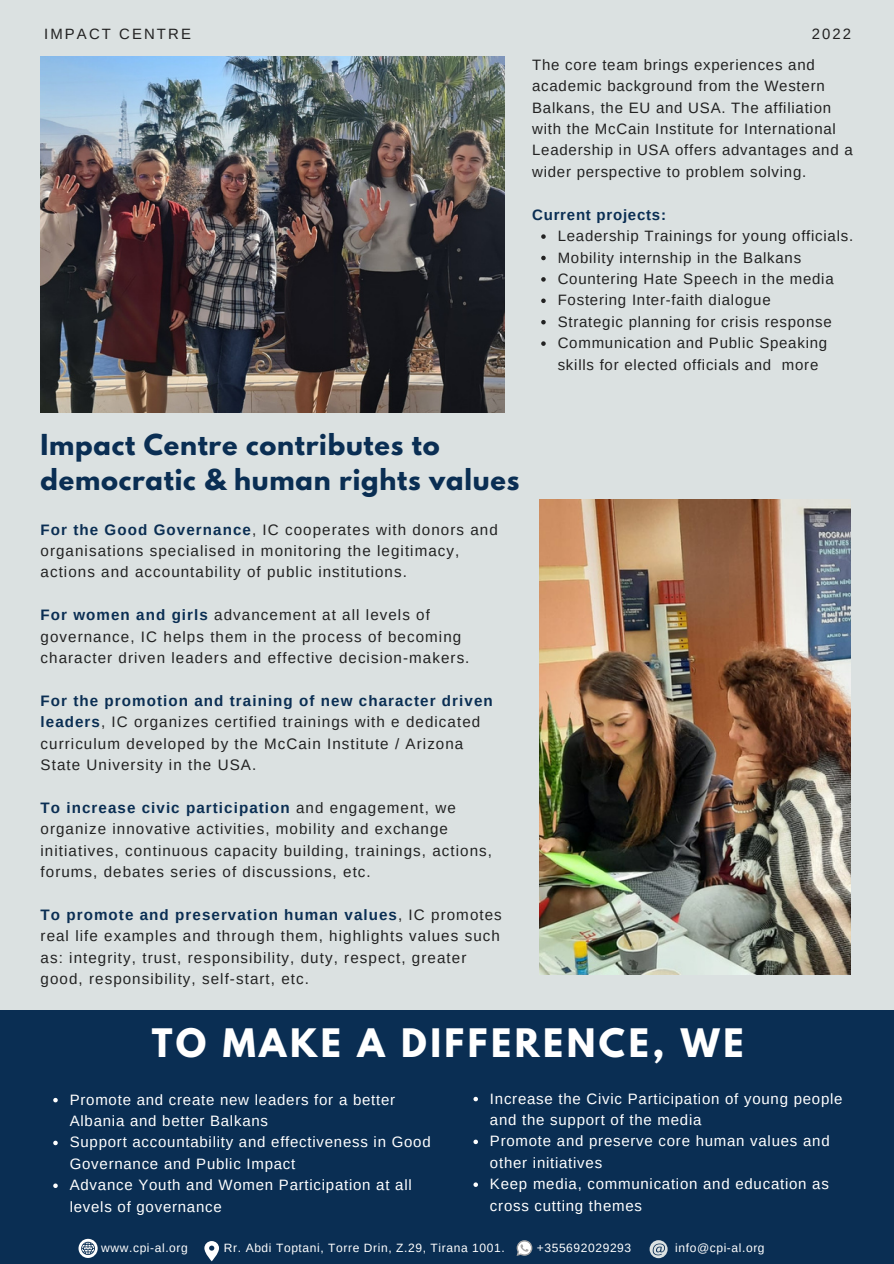
<style>
.page{position:relative;width:894px;height:1264px;background:#fff}
.page>*{position:absolute;margin:0;border:0;box-sizing:border-box;transform-origin:0 0}
.t1{font:700 34.8px "League Spartan";letter-spacing:.1em;color:#fff}
.t2{font:700 25.65px/35px "League Spartan";letter-spacing:.03em;color:#0a2e53}
.t3{font:15.15px/21.5px "Arimo";letter-spacing:.07em;color:#222}
.t4{font:15px/21.5px "Arimo";letter-spacing:.05em;color:#222}
.t5{font:15px/21.5px "Arimo";letter-spacing:.05em;color:#fff}
.t6{font:700 15px "Arimo";letter-spacing:.05em;color:#0a2e53}
.t7{font:14.85px "Arimo";letter-spacing:.14em;color:#222}
.t8{font:12px "Arimo";letter-spacing:.05em;color:#fff}
.s1{font-weight:700;color:#0a2e53}
</style>
<div class="page">
<div style="left:0;top:0;width:893px;height:1263px;background:#dbe1e1"></div>
<div style="left:0;top:1010px;width:893px;height:253px;background:#0a2e53"></div>
<img style="left:41px;top:56px;width:463px;height:356px">
<img style="left:539px;top:499px;width:311px;height:475px">
<svg style="left:78px;top:1238px;width:20px;height:19px"></svg>
<svg style="left:204px;top:1241px;width:15px;height:20px"></svg>
<svg style="left:516px;top:1240px;width:16px;height:15px"></svg>
<svg style="left:649px;top:1240px;width:18px;height:18px"></svg>
<svg style="left:541px;top:234px;width:4px;height:5px"></svg>
<svg style="left:541px;top:256px;width:4px;height:4px"></svg>
<svg style="left:541px;top:277px;width:4px;height:5px"></svg>
<svg style="left:541px;top:298px;width:4px;height:5px"></svg>
<svg style="left:541px;top:320px;width:4px;height:4px"></svg>
<svg style="left:541px;top:341px;width:4px;height:5px"></svg>
<svg style="left:53px;top:1097px;width:5px;height:5px"></svg>
<svg style="left:53px;top:1140px;width:5px;height:5px"></svg>
<svg style="left:53px;top:1183px;width:5px;height:4px"></svg>
<svg style="left:473px;top:1096px;width:5px;height:5px"></svg>
<svg style="left:473px;top:1139px;width:5px;height:5px"></svg>
<svg style="left:473px;top:1182px;width:5px;height:4px"></svg>
<p class="t7" style="left:44px;top:26px;width:148px">IMPACT CENTRE</p>
<p class="t7" style="left:811px;top:26px;width:41px">2022</p>
<p class="t4" style="left:532px;top:54px;width:322px">The core team brings experiences and academic background from the Western Balkans, the EU and USA. The affiliation with the McCain Institute for International Leadership in USA offers advantages and a wider perspective to problem solving.</p>
<p class="t6" style="left:532px;top:206px;width:135px">Current projects:</p>
<p class="t2" style="left:41px;top:431px;width:480px">Impact Centre contributes to democratic &amp; human rights values</p>
<p class="t3" style="left:41px;top:518px;width:458px"><span class="s1">For the Good Governance</span>, IC cooperates with donors and organisations specialised in monitoring the legitimacy, actions and accountability of public institutions.</p>
<p class="t3" style="left:41px;top:604px;width:430px"><span class="s1">For women and girls</span> advancement at all levels of governance, IC helps them in the process of becoming character driven leaders and effective decision-makers.</p>
<p class="t3" style="left:41px;top:689px;width:453px"><span class="s1">For the promotion and training of new character driven leaders</span>, IC organizes certified trainings with e dedicated curriculum developed by the McCain Institute / Arizona State University in the USA.</p>
<p class="t3" style="left:41px;top:796px;width:453px"><span class="s1">To increase civic participation</span> and engagement, we organize innovative activities, mobility and exchange initiatives, continuous capacity building, trainings, actions, forums, debates series of discussions, etc.</p>
<p class="t3" style="left:41px;top:903px;width:462px"><span class="s1">To promote and preservation human values</span>, IC promotes real life examples and through them, highlights values such as: integrity, trust, responsibility, duty, respect, greater good, responsibility, self-start, etc.</p>
<p class="t4" style="left:557px;top:225px;width:297px">Leadership Trainings for young officials.</p>
<p class="t4" style="left:557px;top:246px;width:245px">Mobility internship in the Balkans</p>
<p class="t4" style="left:557px;top:268px;width:277px">Countering Hate Speech in the media</p>
<p class="t4" style="left:557px;top:289px;width:214px">Fostering Inter-faith dialogue</p>
<p class="t4" style="left:557px;top:311px;width:275px">Strategic planning for crisis response</p>
<p class="t4" style="left:557px;top:332px;width:271px">Communication and Public Speaking skills for elected officials and more</p>
<p class="t1" style="left:152px;top:1025px;width:593px">TO MAKE A DIFFERENCE, WE</p>
<p class="t5" style="left:70px;top:1088px;width:327px">Promote and create new leaders for a better<br>Albania and better Balkans</p>
<p class="t5" style="left:70px;top:1131px;width:362px">Support accountability and effectiveness in Good<br>Governance and Public Impact</p>
<p class="t5" style="left:70px;top:1174px;width:343px">Advance Youth and Women Participation at all levels of governance</p>
<p class="t5" style="left:490px;top:1087px;width:354px">Increase the Civic Participation of young people and the support of the media</p>
<p class="t5" style="left:490px;top:1130px;width:341px">Promote and preserve core human values and other initiatives</p>
<p class="t5" style="left:490px;top:1173px;width:340px">Keep media, communication and education as cross cutting themes</p>
<p class="t8" style="left:101px;top:1240px;width:88px">www.cpi-al.org</p>
<p class="t8" style="left:224px;top:1240px;width:282px">Rr. Abdi Toptani, Torre Drin, Z.29, Tirana 1001.</p>
<p class="t8" style="left:536px;top:1240px;width:96px">+355692029293</p>
<p class="t8" style="left:675px;top:1240px;width:91px">info@cpi-al.org</p>
</div>
